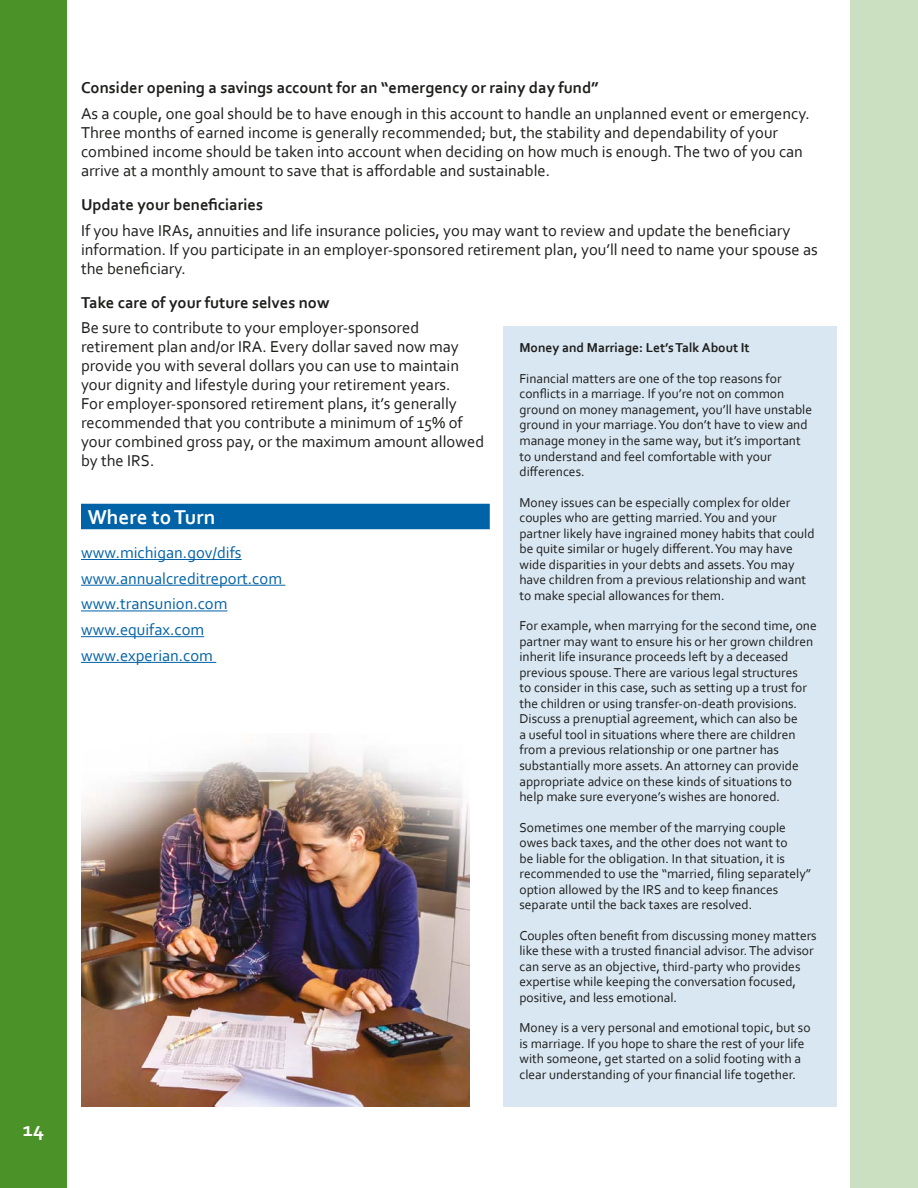
<style>
.page{position:relative;width:918px;height:1188px;background:#fff}
.page>*{position:absolute;margin:0;border:0;box-sizing:border-box;transform-origin:0 0}
.t1{font:700 21px "Corbel";color:#fff}
.t2{font:16.5px/18.9px "Corbel";color:#1d1d1b}
.t3{font:700 16.5px "Corbel";color:#1d1d1b}
.t4{font:16.5px "Corbel";color:#0062a7}
.t5{font:13.5px/15.6px "Corbel";color:#1d1d1b}
.t6{font:700 13.5px "Corbel";color:#1d1d1b}
</style>
<div class="page">
<div style="left:0;top:0;width:68px;height:1188px;background:#4b9228"></div>
<div style="left:850px;top:0;width:68px;height:1188px;background:#cbdfc1"></div>
<hr style="left:81px;top:559px;width:161px;height:1px;background:#0062a7">
<hr style="left:81px;top:585px;width:204px;height:1px;background:#0062a7">
<hr style="left:81px;top:610px;width:146px;height:1px;background:#0062a7">
<hr style="left:81px;top:636px;width:123px;height:1px;background:#0062a7">
<hr style="left:81px;top:662px;width:135px;height:1px;background:#0062a7">
<div style="left:503px;top:326px;width:334px;height:781px;background:#d9e7f2"></div>
<div style="left:81px;top:504px;width:409px;height:25px;background:#0062a7"></div>
<img style="left:81px;top:735px;width:389px;height:372px">
<h1 class="t1" style="left:23px;top:1116px;width:23px">14</h1>
<p class="t3" style="left:81px;top:78px;width:519px">Consider opening a savings account for an “emergency or rainy day fund”</p>
<p class="t2" style="left:81px;top:104px;width:730px">As a couple, one goal should be to have enough in this account to handle an unplanned event or emergency.<br>Three months of earned income is generally recommended; but, the stability and dependability of your combined income should be taken into account when deciding on how much is enough. The two of you can arrive at a monthly amount to save that is affordable and sustainable.</p>
<p class="t3" style="left:81px;top:194px;width:184px">Update your beneficiaries</p>
<p class="t2" style="left:81px;top:220px;width:738px">If you have IRAs, annuities and life insurance policies, you may want to review and update the beneficiary information. If you participate in an employer-sponsored retirement plan, you’ll need to name your spouse as</p>
<p class="t2" style="left:81px;top:258px;width:106px">the beneficiary.</p>
<p class="t3" style="left:81px;top:292px;width:250px">Take care of your future selves now</p>
<p class="t2" style="left:81px;top:318px;width:405px">Be sure to contribute to your employer-sponsored retirement plan and/or IRA. Every dollar saved now may provide you with several dollars you can use to maintain your dignity and lifestyle during your retirement years.<br>For employer-sponsored retirement plans, it’s generally recommended that you contribute a minimum of 15% of your combined gross pay, or the maximum amount allowed by the IRS.</p>
<p class="t1" style="left:88px;top:504px;width:129px">Where to Turn</p>
<p class="t4" style="left:81px;top:542px;width:162px">www.michigan.gov/difs</p>
<p class="t4" style="left:81px;top:568px;width:203px">www.annualcreditreport.com</p>
<p class="t4" style="left:81px;top:594px;width:148px">www.transunion.com</p>
<p class="t4" style="left:81px;top:619px;width:125px">www.equifax.com</p>
<p class="t4" style="left:81px;top:645px;width:134px">www.experian.com</p>
<p class="t6" style="left:519px;top:340px;width:232px">Money and Marriage: Let’s Talk About It</p>
<p class="t5" style="left:519px;top:370px;width:294px">Financial matters are one of the top reasons for conflicts in a marriage. If you’re not on common ground on money management, you’ll have unstable ground in your marriage. You don’t have to view and manage money in the same way, but it’s important to understand and feel comfortable with your differences.</p>
<p class="t5" style="left:519px;top:494px;width:297px">Money issues can be especially complex for older couples who are getting married. You and your partner likely have ingrained money habits that could be quite similar or hugely different. You may have wide disparities in your debts and assets. You may have children from a previous relationship and want to make special allowances for them.</p>
<p class="t5" style="left:519px;top:618px;width:299px">For example, when marrying for the second time, one partner may want to ensure his or her grown children inherit life insurance proceeds left by a deceased previous spouse. There are various legal structures<br>to consider in this case, such as setting up a trust for the children or using transfer-on-death provisions.<br>Discuss a prenuptial agreement, which can also be<br>a useful tool in situations where there are children from a previous relationship or one partner has substantially more assets. An attorney can provide appropriate advice on these kinds of situations to help make sure everyone’s wishes are honored.</p>
<p class="t5" style="left:519px;top:819px;width:293px">Sometimes one member of the marrying couple owes back taxes, and the other does not want to<br>be liable for the obligation. In that situation, it is recommended to use the “married, filing separately” option allowed by the IRS and to keep finances separate until the back taxes are resolved.</p>
<p class="t5" style="left:519px;top:927px;width:299px">Couples often benefit from discussing money matters like these with a trusted financial advisor. The advisor can serve as an objective, third-party who provides expertise while keeping the conversation focused, positive, and less emotional.</p>
<p class="t5" style="left:519px;top:1020px;width:293px">Money is a very personal and emotional topic, but so is marriage. If you hope to share the rest of your life with someone, get started on a solid footing with a clear understanding of your financial life together.</p>
</div>
